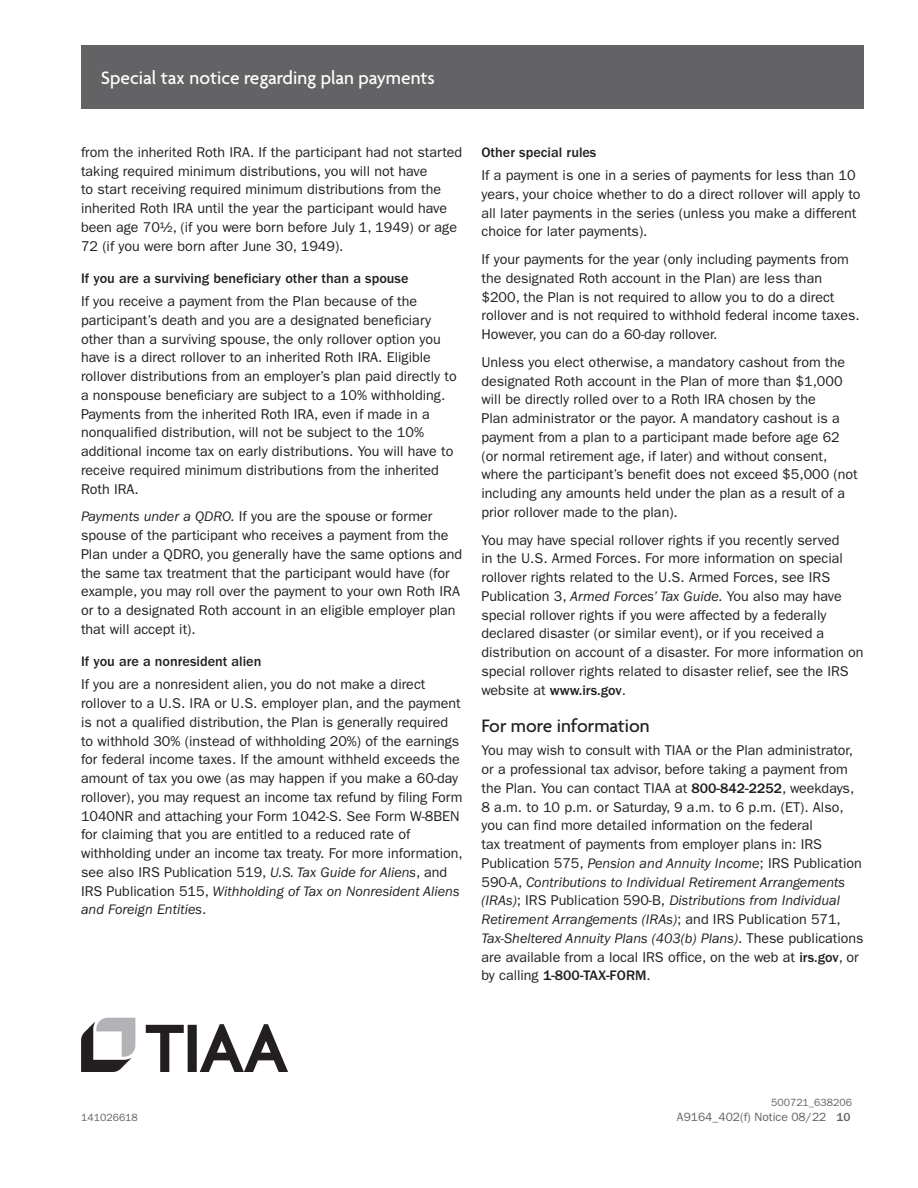
<style>
.page{position:relative;width:918px;height:1188px;background:#fff}
.page>*{position:absolute;margin:0;border:0;box-sizing:border-box;transform-origin:0 0}
.t1{font:500 19.5px "Agenda";color:#fff}
._5A_Body_Text__FG_9{font:500 19.5px "Agenda";color:#231f20}
._5A_Body_Text__FG_9-2{font:14.25px/18.8px "ITC Franklin Gothic Std";color:#231f20}
._5A_Body_Text__FG_9-3{font:500 14.25px "ITC Franklin Gothic Std";color:#231f20}
.t2{font:12px "ITC Franklin Gothic Std";color:#636366}
.t3{font:10.5px "ITC Franklin Gothic Std";color:#636366}
.s1{font-style:italic}
.s2{font-weight:500}
</style>
<div class="page">
<div style="left:81px;top:46px;width:783px;height:63px;background:#636366"></div>
<svg style="left:146px;top:1024px;width:142px;height:48px"></svg>
<svg style="left:81px;top:1018px;width:54px;height:54px"></svg>
<h1 class="t1" style="left:101px;top:68px;width:336px">Special tax notice regarding plan payments</h1>
<p class="_5A_Body_Text__FG_9-2" style="left:81px;top:143px;width:383px">from the inherited Roth IRA. If the participant had not started taking required minimum distributions, you will not have<br>to start receiving required minimum distributions from the inherited Roth IRA until the year the participant would have been age 70½, (if you were born before July 1, 1949) or age 72 (if you were born after June 30, 1949).</p>
<p class="_5A_Body_Text__FG_9-3" style="left:81px;top:270px;width:329px">If you are a surviving beneficiary other than a spouse</p>
<p class="_5A_Body_Text__FG_9-2" style="left:81px;top:292px;width:377px">If you receive a payment from the Plan because of the participant’s death and you are a designated beneficiary other than a surviving spouse, the only rollover option you have is a direct rollover to an inherited Roth IRA. Eligible rollover distributions from an employer’s plan paid directly to a nonspouse beneficiary are subject to a 10% withholding.<br>Payments from the inherited Roth IRA, even if made in a nonqualified distribution, will not be subject to the 10% additional income tax on early distributions. You will have to receive required minimum distributions from the inherited Roth IRA.</p>
<p class="_5A_Body_Text__FG_9-2" style="left:81px;top:507px;width:383px"><span class="s1">Payments under a QDRO.</span> If you are the spouse or former spouse of the participant who receives a payment from the Plan under a QDRO, you generally have the same options and the same tax treatment that the participant would have (for example, you may roll over the payment to your own Roth IRA or to a designated Roth account in an eligible employer plan that will accept it).</p>
<p class="_5A_Body_Text__FG_9-3" style="left:81px;top:653px;width:182px">If you are a nonresident alien</p>
<p class="_5A_Body_Text__FG_9-2" style="left:81px;top:675px;width:383px">If you are a nonresident alien, you do not make a direct rollover to a U.S. IRA or U.S. employer plan, and the payment is not a qualified distribution, the Plan is generally required to withhold 30% (instead of withholding 20%) of the earnings for federal income taxes. If the amount withheld exceeds the amount of tax you owe (as may happen if you make a 60-day rollover), you may request an income tax refund by filing Form 1040NR and attaching your Form 1042-S. See Form W-8BEN for claiming that you are entitled to a reduced rate of withholding under an income tax treaty. For more information, see also IRS Publication 519, <span class="s1">U.S. Tax Guide for Aliens</span>, and IRS Publication 515, <span class="s1">Withholding of Tax on Nonresident Aliens and Foreign Entities</span>.</p>
<p class="_5A_Body_Text__FG_9-3" style="left:482px;top:144px;width:116px">Other special rules</p>
<p class="_5A_Body_Text__FG_9-2" style="left:482px;top:166px;width:381px">If a payment is one in a series of payments for less than 10 years, your choice whether to do a direct rollover will apply to all later payments in the series (unless you make a different choice for later payments).</p>
<p class="_5A_Body_Text__FG_9-2" style="left:482px;top:250px;width:380px">If your payments for the year (only including payments from the designated Roth account in the Plan) are less than $200, the Plan is not required to allow you to do a direct rollover and is not required to withhold federal income taxes.<br>However, you can do a 60-day rollover.</p>
<p class="_5A_Body_Text__FG_9-2" style="left:482px;top:353px;width:378px">Unless you elect otherwise, a mandatory cashout from the designated Roth account in the Plan of more than $1,000 will be directly rolled over to a Roth IRA chosen by the<br>Plan administrator or the payor. A mandatory cashout is a payment from a plan to a participant made before age 62 (or normal retirement age, if later) and without consent, where the participant’s benefit does not exceed $5,000 (not including any amounts held under the plan as a result of a prior rollover made to the plan).</p>
<p class="_5A_Body_Text__FG_9-2" style="left:482px;top:530px;width:384px">You may have special rollover rights if you recently served<br>in the U.S. Armed Forces. For more information on special rollover rights related to the U.S. Armed Forces, see IRS Publication 3, <span class="s1">Armed Forces’ Tax Guide.</span> You also may have special rollover rights if you were affected by a federally declared disaster (or similar event), or if you received a distribution on account of a disaster. For more information on special rollover rights related to disaster relief, see the IRS website at <span class="s2">www.irs.gov</span>.</p>
<p class="_5A_Body_Text__FG_9" style="left:482px;top:715px;width:170px">For more information</p>
<p class="_5A_Body_Text__FG_9-2" style="left:482px;top:741px;width:384px">You may wish to consult with TIAA or the Plan administrator, or a professional tax advisor, before taking a payment from the Plan. You can contact TIAA at <span class="s2">800-842-2252</span>, weekdays, 8 a.m. to 10 p.m. or Saturday, 9 a.m. to 6 p.m. (ET). Also, you can find more detailed information on the federal<br>tax treatment of payments from employer plans in: IRS Publication 575, <span class="s1">Pension and Annuity Income</span>; IRS Publication 590-A, <span class="s1">Contributions to Individual Retirement Arrangements (IRAs)</span>; IRS Publication 590-B, <span class="s1">Distributions from Individual Retirement Arrangements (IRAs)</span>; and IRS Publication 571, <span class="s1">Tax-Sheltered Annuity Plans (403(b) Plans)</span>. These publications are available from a local IRS office, on the web at <span class="s2">irs.gov</span>, or by calling <span class="s2">1-800-TAX-FORM</span>.</p>
<p class="t3" style="left:81px;top:1111px;width:58px">141026618</p>
<p class="t3" style="left:771px;top:1096px;width:82px">500721_638206</p>
<p class="t2" style="left:677px;top:1110px;width:175px">A9164_402(f) Notice 08/22 <span class="s2">10</span></p>
</div>
